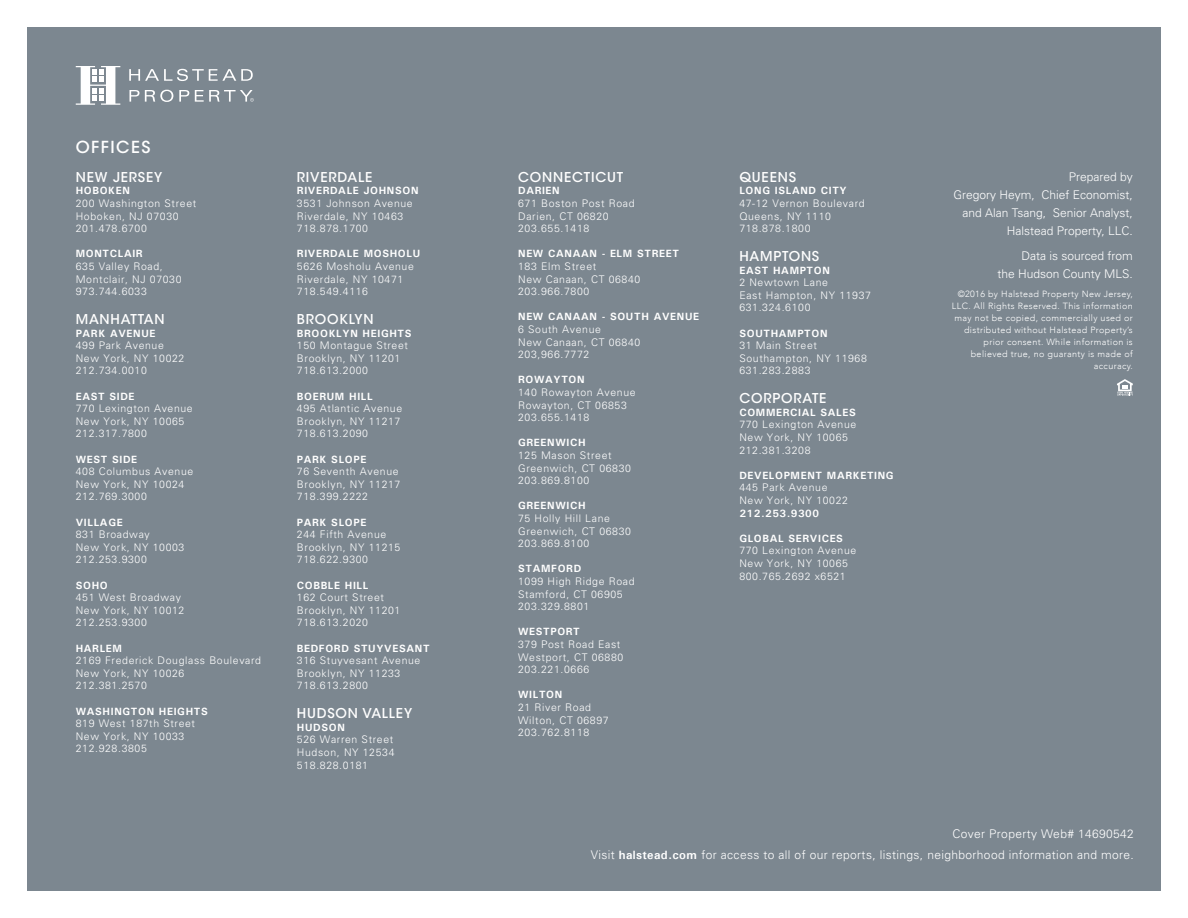
<style>
.page{position:relative;width:1188px;height:918px;background:#fff}
.page>*{position:absolute;margin:0;border:0;box-sizing:border-box;transform-origin:0 0}
.t1{font:500 16.5px "ITC Avant Garde Std";letter-spacing:.09em;color:#fff}
.t2{font:500 13.5px "ITC Avant Garde Std";letter-spacing:.06em;color:#fff}
.t3{font:300 12px/18px "Univers";color:#fff;text-align:right}
.t4{font:300 12px/21.1px "Univers";letter-spacing:.03em;color:#fff;text-align:right}
.t5{font:300 10.5px/12.6px "Univers";letter-spacing:.06em;color:#fff}
.t6{font:700 10.5px "Univers";letter-spacing:.06em;color:#fff}
.t7{font:300 9px/12px "Avenir";letter-spacing:.04em;color:#fff;text-align:right}
.s1{font-weight:700}
</style>
<div class="page">
<div style="left:27px;top:27px;width:1134px;height:864px;background:#7c8790"></div>
<svg style="left:1117px;top:379px;width:16px;height:17px"></svg>
<svg style="left:129px;top:69px;width:124px;height:12px"></svg>
<svg style="left:129px;top:90px;width:10px;height:12px"></svg>
<svg style="left:145px;top:90px;width:28px;height:12px"></svg>
<svg style="left:179px;top:90px;width:10px;height:12px"></svg>
<svg style="left:76px;top:66px;width:44px;height:39px"></svg>
<svg style="left:195px;top:90px;width:59px;height:12px"></svg>
<h1 class="t1" style="left:76px;top:136px;width:76px">OFFICES</h1>
<p class="t2" style="left:76px;top:168px;width:88px">NEW JERSEY</p>
<p class="t6" style="left:76px;top:184px;width:56px">HOBOKEN</p>
<p class="t5" style="left:76px;top:197px;width:122px">200 Washington Street<br>Hoboken, NJ 07030<br>201.478.6700</p>
<p class="t6" style="left:76px;top:247px;width:69px">MONTCLAIR</p>
<p class="t5" style="left:76px;top:260px;width:107px">635 Valley Road,<br>Montclair, NJ 07030<br>973.744.6033</p>
<p class="t2" style="left:76px;top:311px;width:55px">MANHATTA</p>
<p class="t2" style="left:155px;top:311px;width:12px">N</p>
<p class="t6" style="left:76px;top:326px;width:80px">PARK AVEN UE</p>
<p class="t5" style="left:76px;top:339px;width:110px">499 Park Avenue<br>New York, NY 10022<br>212.734.0010</p>
<p class="t6" style="left:76px;top:389px;width:59px">EAST SIDE</p>
<p class="t5" style="left:76px;top:402px;width:119px">770 Lexington Avenue<br>New York, NY 10065<br>212.317.7800</p>
<p class="t6" style="left:76px;top:452px;width:62px">WEST SIDE</p>
<p class="t5" style="left:76px;top:465px;width:119px">408 Columbus Avenue<br>New York, NY 10024<br>212.769.3000</p>
<p class="t6" style="left:76px;top:515px;width:47px">VILLAGE</p>
<p class="t5" style="left:76px;top:528px;width:110px">831 Broadway<br>New York, NY 10003<br>212.253.9300</p>
<p class="t6" style="left:76px;top:578px;width:32px">SOHO</p>
<p class="t5" style="left:76px;top:591px;width:110px">451 West Broadway<br>New York, NY 10012<br>212.253.9300</p>
<p class="t6" style="left:76px;top:641px;width:39px">HARLEM</p>
<p class="t5" style="left:76px;top:654px;width:187px">2169 Frederick Douglass Boulevard<br>New York, NY 10026<br>212.381.2570</p>
<p class="t6" style="left:76px;top:704px;width:71px">WASHINGTON</p>
<p class="t6" style="left:159px;top:704px;width:50px">HEIGHTS</p>
<p class="t5" style="left:76px;top:717px;width:121px">819 West 187th Street<br>New York, NY 10033<br>212.928.3805</p>
<p class="t2" style="left:297px;top:168px;width:77px">RIVERDALE</p>
<p class="t6" style="left:297px;top:184px;width:82px">RIVERDALE JOHN</p>
<p class="t6" style="left:395px;top:184px;width:16px">SON</p>
<p class="t5" style="left:297px;top:197px;width:117px">3531 Johnson Avenue<br>Riverdale, NY 10463<br>718.878.1700</p>
<p class="t6" style="left:297px;top:247px;width:125px">RIVERDALE MOSHO LU</p>
<p class="t5" style="left:297px;top:260px;width:118px">5626 Mosholu Avenue<br>Riverdale, NY 10471<br>718.549.4116</p>
<p class="t2" style="left:297px;top:311px;width:78px">BROOKLYN</p>
<p class="t6" style="left:297px;top:326px;width:24px">BROOK</p>
<p class="t6" style="left:336px;top:326px;width:77px">LYN HEIGHTS</p>
<p class="t5" style="left:297px;top:339px;width:113px">150 Montague Street<br>Brooklyn, NY 11201<br>718.613.2000</p>
<p class="t6" style="left:297px;top:389px;width:77px">BOERUM HILL</p>
<p class="t5" style="left:297px;top:402px;width:107px">495 Atlantic Avenue<br>Brooklyn, NY 11217<br>718.613.2090</p>
<p class="t6" style="left:297px;top:452px;width:56px">PARK SLOPE</p>
<p class="t5" style="left:297px;top:465px;width:105px">76 Seventh Avenue<br>Brooklyn, NY 11217<br>718.399.2222</p>
<p class="t6" style="left:297px;top:515px;width:56px">PARK SLOPE</p>
<p class="t5" style="left:297px;top:528px;width:105px">244 Fifth Avenue<br>Brooklyn, NY 11215<br>718.622.9300</p>
<p class="t6" style="left:297px;top:578px;width:9px">COBB</p>
<p class="t6" style="left:328px;top:578px;width:42px">LE HILL</p>
<p class="t5" style="left:297px;top:591px;width:105px">162 Court Street<br>Brooklyn, NY 11201<br>718.613.2020</p>
<p class="t6" style="left:297px;top:641px;width:134px">BEDFO RD STUYVESANT</p>
<p class="t5" style="left:297px;top:654px;width:125px">316 Stuyvesant Avenue<br>Brooklyn, NY 11233<br>718.613.2800</p>
<p class="t2" style="left:297px;top:705px;width:75px">HUDSON VALL</p>
<p class="t2" style="left:396px;top:705px;width:18px">EY</p>
<p class="t6" style="left:297px;top:720px;width:41px">HUDSON</p>
<p class="t5" style="left:297px;top:733px;width:99px;text-align:justify">526 Warren Street Hudson, NY 12534<br>518.828.0181</p>
<p class="t2" style="left:518px;top:168px;width:98px">CONNECTICUT</p>
<p class="t6" style="left:518px;top:184px;width:35px">DARIEN</p>
<p class="t5" style="left:518px;top:197px;width:118px">671 Boston Post Road<br>Darien, CT 06820<br>203.655.1418</p>
<p class="t6" style="left:518px;top:247px;width:18px">NEW</p>
<p class="t6" style="left:548px;top:247px;width:132px">CANAAN - ELM STREET</p>
<p class="t5" style="left:518px;top:260px;width:124px">183 Elm Street<br>New Canaan, CT 06840<br>203.966.7800</p>
<p class="t6" style="left:518px;top:310px;width:18px">NEW</p>
<p class="t6" style="left:548px;top:310px;width:151px">CANAAN - SO UTH AVEN UE</p>
<p class="t5" style="left:518px;top:323px;width:124px">6 South Avenue<br>New Canaan, CT 06840<br>203,966.7772</p>
<p class="t6" style="left:518px;top:373px;width:10px">ROW</p>
<p class="t6" style="left:545px;top:373px;width:32px">AYTON</p>
<p class="t5" style="left:518px;top:386px;width:119px">140 Rowayton Avenue<br>Rowayton, CT 06853<br>203.655.1418</p>
<p class="t6" style="left:518px;top:436px;width:25px">GREENW</p>
<p class="t6" style="left:566px;top:436px;width:19px">ICH</p>
<p class="t5" style="left:518px;top:449px;width:114px">125 Mason Street<br>Greenwich, CT 06830<br>203.869.8100</p>
<p class="t6" style="left:518px;top:499px;width:25px">GREENW</p>
<p class="t6" style="left:566px;top:499px;width:19px">ICH</p>
<p class="t5" style="left:518px;top:512px;width:114px">75 Holly Hill Lane<br>Greenwich, CT 06830<br>203.869.8100</p>
<p class="t6" style="left:518px;top:562px;width:65px">STAMFO RD</p>
<p class="t5" style="left:518px;top:575px;width:118px">1099 High Ridge Road<br>Stamford, CT 06905<br>203.329.8801</p>
<p class="t6" style="left:518px;top:625px;width:63px">WESTPO RT</p>
<p class="t5" style="left:518px;top:638px;width:107px">379 Post Road East<br>Westport, CT 06880<br>203.221.0666</p>
<p class="t6" style="left:518px;top:688px;width:37px">WILTON</p>
<p class="t5" style="left:518px;top:701px;width:92px">21 River Road<br>Wilton, CT 06897<br>203.762.8118</p>
<p class="t2" style="left:739px;top:168px;width:32px">QUEENS</p>
<p class="t6" style="left:739px;top:184px;width:8px">LON</p>
<p class="t6" style="left:762px;top:184px;width:86px">G ISLAND CITY</p>
<p class="t5" style="left:739px;top:197px;width:127px">47-12 Vernon Boulevard<br>Queens, NY 1110<br>718.878.1800</p>
<p class="t2" style="left:739px;top:248px;width:21px">HAMPT</p>
<p class="t2" style="left:789px;top:248px;width:32px">ONS</p>
<p class="t6" style="left:739px;top:263px;width:83px">EAST HAMPTON</p>
<p class="t5" style="left:739px;top:276px;width:133px">2 Newtown Lane<br>East Hampton, NY 11937<br>631.324.6100</p>
<p class="t6" style="left:739px;top:326px;width:81px">SO UTHAMPTON</p>
<p class="t5" style="left:739px;top:339px;width:129px">31 Main Street<br>Southampton, NY 11968<br>631.283.2883</p>
<p class="t2" style="left:739px;top:390px;width:89px">CORPORATE</p>
<p class="t6" style="left:739px;top:405px;width:10px">COMME</p>
<p class="t6" style="left:783px;top:405px;width:75px">RCIAL SALES</p>
<p class="t5" style="left:739px;top:418px;width:119px">770 Lexington Avenue<br>New York, NY 10065<br>212.381.3208</p>
<p class="t6" style="left:739px;top:468px;width:45px">DEVELOPMEN</p>
<p class="t6" style="left:816px;top:468px;width:80px">T MARKETING</p>
<p class="t5" style="left:739px;top:481px;width:110px">445 Park Avenue<br>New York, NY 10022</p>
<p class="t6" style="left:739px;top:506px;width:81px">212.253.9300</p>
<p class="t6" style="left:739px;top:531px;width:105px">GLOBAL SERVICES</p>
<p class="t5" style="left:739px;top:544px;width:119px">770 Lexington Avenue<br>New York, NY 10065<br>800.765.2692 x6521</p>
<p class="t3" style="left:953px;top:168px;width:181px">Prepared by<br>Gregory Heym, Chief Economist, and Alan Tsang, Senior Analyst,<br>Halstead Property, LLC.</p>
<p class="t3" style="left:997px;top:247px;width:137px">Data is sourced from<br>the Hudson County MLS.</p>
<p class="t7" style="left:952px;top:288px;width:182px">©2016 by Halstead Property New Jersey, LLC. All Rights Reserved. This information may not be copied, commercially used or distributed without Halstead Property’s prior consent. While information is believed true, no guaranty is made of accuracy.</p>
<p class="t4" style="left:591px;top:823px;width:545px">Cover Property Web# 14690542<br>Visit <span class="s1">HALSTEAD.COM</span> for access to all of our reports, listings, neighborhood information and more.</p>
</div>
